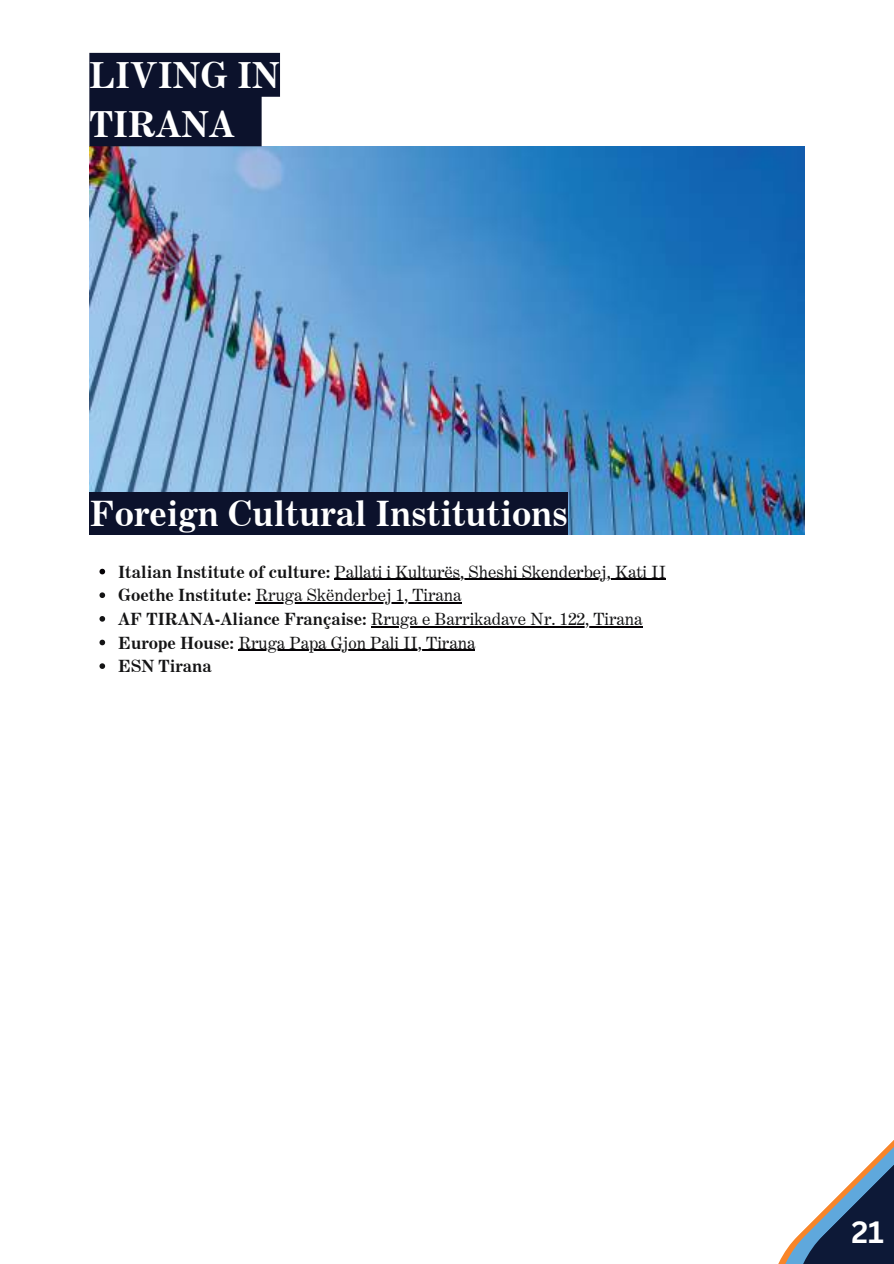
<style>
.page{position:relative;width:894px;height:1264px;background:#fff}
.page>*{position:absolute;margin:0;border:0;box-sizing:border-box;transform-origin:0 0}
.t1{font:700 36px/49.5px "Century Expanded BT";color:#fff}
.t2{font:700 35.1px "Century Expanded BT";color:#fff}
.t3{font:700 30px "Canva Sans";color:#fff}
.t4{font:16.95px/23.7px "Century Expanded BT";color:#141415}
.s1{font-weight:700}
</style>
<div class="page">
<img style="left:89px;top:146px;width:715px;height:388px">
<svg style="left:778px;top:1141px;width:115px;height:122px"></svg>
<div style="left:89px;top:53px;width:191px;height:93px;background:#0c122c"></div>
<svg style="left:99px;top:568px;width:6px;height:6px"></svg>
<hr style="left:334px;top:579px;width:332px;height:1px;background:#040104">
<svg style="left:99px;top:592px;width:6px;height:6px"></svg>
<hr style="left:255px;top:602px;width:206px;height:1px;background:#040104">
<svg style="left:99px;top:616px;width:6px;height:5px"></svg>
<hr style="left:371px;top:626px;width:271px;height:1px;background:#040104">
<svg style="left:99px;top:639px;width:6px;height:6px"></svg>
<hr style="left:238px;top:649px;width:237px;height:2px;background:#040104">
<svg style="left:99px;top:663px;width:6px;height:6px"></svg>
<div style="left:90px;top:492px;width:478px;height:43px;background:#0c122c"></div>
<h1 class="t1" style="left:89px;top:50px;width:192px">LIVING IN<br>TIRANA</h1>
<h2 class="t2" style="left:90px;top:491px;width:479px">Foreign Cultural Institutions</h2>
<p class="t4" style="left:118px;top:559px;width:549px"><span class="s1">Italian Institute of culture:</span> Pallati i Kulturës, Sheshi Skenderbej, Kati II <span class="s1">Goethe Institute:</span> Rruga Skënderbej 1, Tirana<br><span class="s1">AF TIRANA-Aliance Française:</span> Rruga e Barrikadave Nr. 122, Tirana <span class="s1">Europe House:</span> Rruga Papa Gjon Pali II, Tirana<br><span class="s1">ESN Tirana</span></p>
<h3 class="t3" style="left:851px;top:1214px;width:34px">21</h3>
<h3 class="t3" style="left:865px;top:1214px;width:22px">0</h3>
</div>
